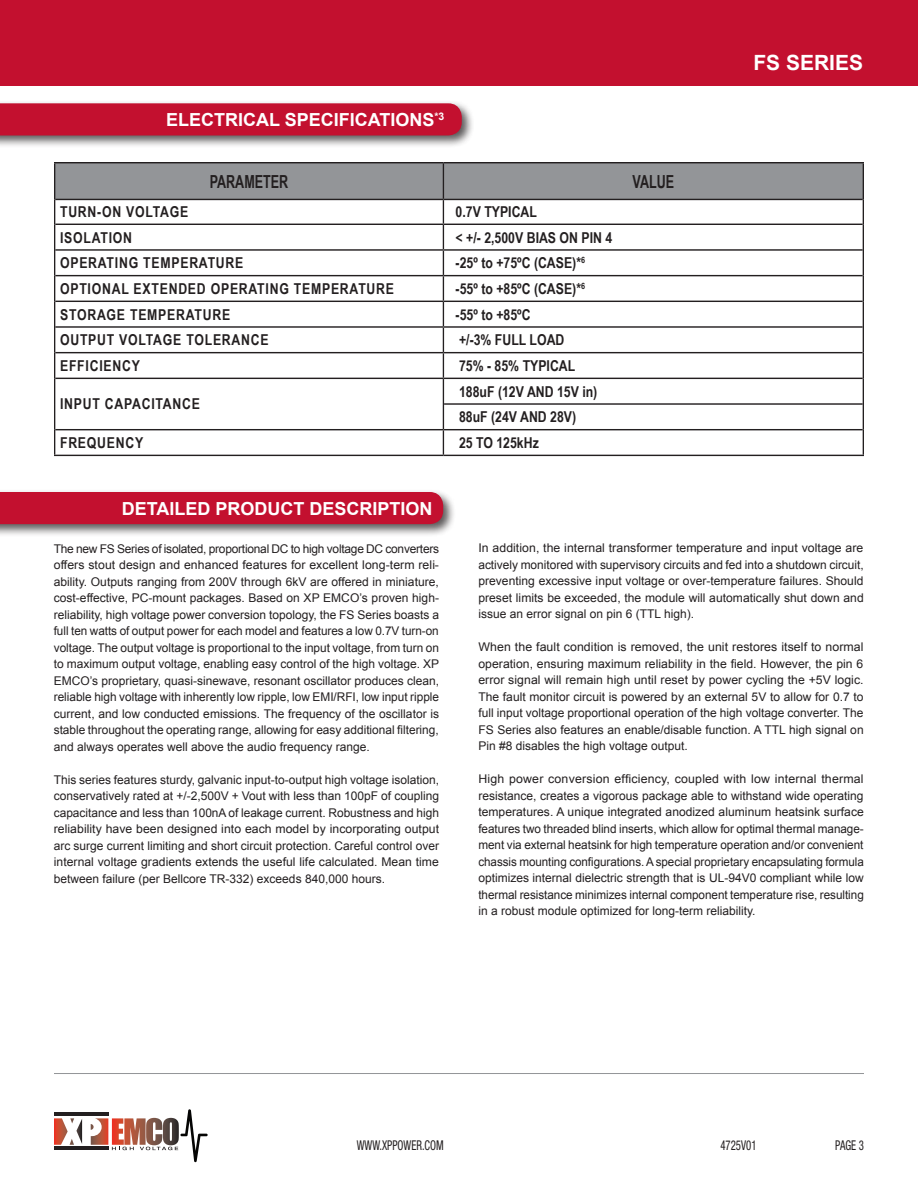
<style>
.page{position:relative;width:918px;height:1188px;background:#fff}
.page>*{position:absolute;margin:0;border:0;box-sizing:border-box;transform-origin:0 0}
.t1{font:700 21px "Arial";color:#fff}
.t2{font:700 18px "Arial";color:#fff}
.t3{font:700 18px "Arial Narrow";color:#231f20;scale:.85 1}
.t4{font:700 15px "Arial Narrow";letter-spacing:.05em;color:#231f20}
.t5{font:700 15px "Arial Narrow";color:#231f20}
.t6{font:condensed 13.5px "Helvetica Neue";color:#231f20;scale:.8 1}
.t7{font:12px/16.5px "Arial";color:#231f20;text-align:justify}
</style>
<div class="page">
<hr style="left:54px;top:1073px;width:810px;height:1px;background:#939598">
<svg style="left:82px;top:1119px;width:9px;height:26px"></svg>
<hr style="left:54px;top:1113px;width:54px;height:3px;background:#231f20">
<svg style="left:54px;top:1118px;width:28px;height:27px"></svg>
<svg style="left:91px;top:1109px;width:117px;height:53px"></svg>
<hr style="left:54px;top:1147px;width:54px;height:3px;background:#231f20">
<hr style="left:54px;top:162px;width:389px;height:1px;background:#231f20">
<hr style="left:443px;top:162px;width:421px;height:1px;background:#231f20">
<hr style="left:54px;top:455px;width:389px;height:1px;background:#231f20">
<hr style="left:443px;top:455px;width:421px;height:1px;background:#231f20">
<svg style="left:54px;top:163px;width:810px;height:292px"></svg>
<div style="left:0;top:489px;width:456px;height:48px;background:#231f20;opacity:.74"></div>
<div style="left:0;top:492px;width:443px;height:32px;background:#c3102f"></div>
<div style="left:0;top:0;width:918px;height:86px;background:#c3102f"></div>
<div style="left:0;top:100px;width:475px;height:49px;background:#231f20;opacity:.74"></div>
<div style="left:0;top:103px;width:462px;height:32px;background:#c3102f"></div>
<div style="left:68px;top:113px;width:376px;height:18px;background:#c3102f"></div>
<p class="t2" style="left:166px;top:108px;width:280px">ELECTRICAL SPECIFICATIONS<sup>*3</sup></p>
<p class="t3" style="left:210px;top:168px;width:94px">PARAMETER</p>
<p class="t3" style="left:633px;top:168px;width:51px">VALUE</p>
<p class="t4" style="left:60px;top:201px;width:130px">TURN-ON VOLTAGE</p>
<p class="t5" style="left:456px;top:201px;width:83px">0.7V TYPICAL</p>
<p class="t4" style="left:60px;top:226px;width:74px">ISOLATION</p>
<p class="t5" style="left:456px;top:226px;width:158px">&lt; +/- 2,500V BIAS ON PIN 4</p>
<p class="t4" style="left:60px;top:252px;width:185px">OPERATING TEMPERATURE</p>
<p class="t5" style="left:456px;top:252px;width:131px">-25º to +75ºC (CASE)*<sup>6</sup></p>
<p class="t4" style="left:60px;top:277px;width:336px">OPTIONAL EXTENDED OPERATING TEMPERATURE</p>
<p class="t5" style="left:456px;top:277px;width:131px">-55º to +85ºC (CASE)*<sup>6</sup></p>
<p class="t4" style="left:60px;top:303px;width:172px">STORAGE TEMPERATURE</p>
<p class="t5" style="left:456px;top:303px;width:76px">-55º to +85ºC</p>
<p class="t4" style="left:60px;top:329px;width:210px">OUTPUT VOLTAGE TOLERANCE</p>
<p class="t5" style="left:459px;top:329px;width:107px">+/-3% FULL LOAD</p>
<p class="t4" style="left:60px;top:354px;width:81px">EFFICIENCY</p>
<p class="t5" style="left:459px;top:354px;width:118px">75% - 85% TYPICAL</p>
<p class="t4" style="left:60px;top:393px;width:142px">INPUT CAPACITANCE</p>
<p class="t5" style="left:459px;top:380px;width:140px">188uF (12V AND 15V in)</p>
<p class="t5" style="left:459px;top:406px;width:119px">88uF (24V AND 28V)</p>
<p class="t4" style="left:60px;top:431px;width:85px">FREQUENCY</p>
<p class="t5" style="left:459px;top:431px;width:81px">25 TO 125kHz</p>
<p class="t1" style="left:753px;top:48px;width:111px">FS SERIES</p>
<p class="t2" style="left:122px;top:497px;width:312px">DETAILED PRODUCT DESCRIPTION</p>
<p class="t7" style="left:54px;top:540px;width:387px">The new FS Series of isolated, proportional DC to high voltage DC converters offers stout design and enhanced features for excellent long-term reli&shy;ability. Outputs ranging from 200V through 6kV are offered in miniature, cost-effective, PC-mount packages. Based on XP EMCO’s proven high&shy;reliability, high voltage power conversion topology, the FS Series boasts a full ten watts of output power for each model and features a low 0.7V turn-on voltage. The output voltage is proportional to the input voltage, from turn on to maximum output voltage, enabling easy control of the high voltage. XP EMCO’s proprietary, quasi-sinewave, resonant oscillator produces clean, reliable high voltage with inherently low ripple, low EMI/RFI, low input ripple current, and low conducted emissions. The frequency of the oscillator is stable throughout the operating range, allowing for easy additional filtering, and always operates well above the audio frequency range.</p>
<p class="t7" style="left:54px;top:771px;width:387px">This series features sturdy, galvanic input-to-output high voltage isolation, conservatively rated at +/-2,500V + Vout with less than 100pF of coupling capacitance and less than 100nA of leakage current. Robustness and high reliability have been designed into each model by incorporating output arc surge current limiting and short circuit protection. Careful control over internal voltage gradients extends the useful life calculated. Mean time between failure (per Bellcore TR-332) exceeds 840,000 hours.</p>
<p class="t7" style="left:478px;top:540px;width:387px">In addition, the internal transformer temperature and input voltage are actively monitored with supervisory circuits and fed into a shutdown circuit, preventing excessive input voltage or over-temperature failures. Should preset limits be exceeded, the module will automatically shut down and issue an error signal on pin 6 (TTL high).</p>
<p class="t7" style="left:478px;top:639px;width:387px">When the fault condition is removed, the unit restores itself to normal operation, ensuring maximum reliability in the field. However, the pin 6 error signal will remain high until reset by power cycling the +5V logic.<br>The fault monitor circuit is powered by an external 5V to allow for 0.7 to full input voltage proportional operation of the high voltage converter. The FS Series also features an enable/disable function. A TTL high signal on Pin #8 disables the high voltage output.</p>
<p class="t7" style="left:478px;top:771px;width:387px">High power conversion efficiency, coupled with low internal thermal resistance, creates a vigorous package able to withstand wide operating temperatures. A unique integrated anodized aluminum heatsink surface features two threaded blind inserts, which allow for optimal thermal manage&shy;ment via external heatsink for high temperature operation and/or convenient chassis mounting configurations. A special proprietary encapsulating formula optimizes internal dielectric strength that is UL-94V0 compliant while low thermal resistance minimizes internal component temperature rise, resulting in a robust module optimized for long-term reliability.</p>
<p class="t6" style="left:357px;top:1138px;width:110px">WWW.XPPOWER.COM</p>
<p class="t6" style="left:720px;top:1138px;width:47px">4725V01</p>
<p class="t6" style="left:835px;top:1138px;width:37px">PAGE 3</p>
</div>
